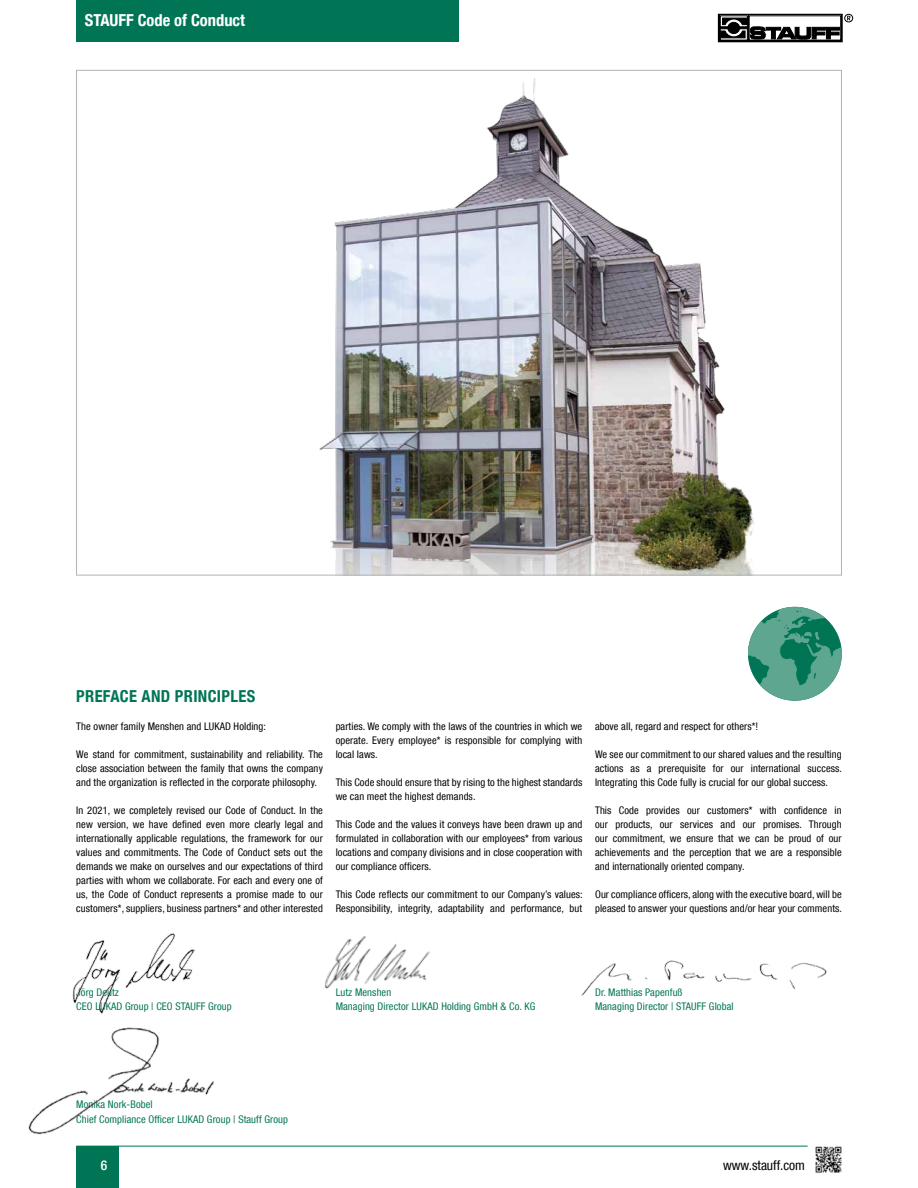
<style>
.page{position:relative;width:918px;height:1188px;background:#fff}
.page>*{position:absolute;margin:0;border:0;box-sizing:border-box;transform-origin:0 0}
.t1{font:700 condensed 16.5px "Helvetica Neue LT Com";letter-spacing:.02em;color:#007556}
.t2{font:700 condensed 16.5px "Helvetica Neue LT Com";color:#fff}
.t3{font:condensed 13.5px "Helvetica Neue LT Com";color:#000}
.t4{font:500 condensed 13.5px "Helvetica Neue LT Com";color:#fff}
.t5{font:condensed 10.5px/14.1px "Helvetica Neue LT Com";letter-spacing:.01em;color:#000;text-align:justify}
.t6{font:condensed 10.5px/14.1px "Helvetica Neue LT Com";letter-spacing:.01em;color:#007556}
</style>
<div class="page">
<div style="left:76px;top:0;width:383px;height:42px;background:#007556"></div>
<div style="left:718px;top:14px;width:124px;height:28px;border:1px solid #000"></div>
<svg style="left:722px;top:18px;width:23px;height:13px"></svg>
<div style="left:844px;top:14px;width:9px;height:8px;border:1px solid #000;border-radius:50%"></div>
<svg style="left:847px;top:16px;width:4px;height:4px"></svg>
<svg style="left:723px;top:18px;width:25px;height:7px"></svg>
<svg style="left:720px;top:31px;width:25px;height:7px"></svg>
<svg style="left:726px;top:20px;width:16px;height:16px"></svg>
<div style="left:726px;top:20px;width:16px;height:16px;border:1px solid #fff;border-radius:50%"></div>
<div style="left:728px;top:22px;width:12px;height:12px;background:#000;border-radius:50%"></div>
<div style="left:728px;top:22px;width:12px;height:12px;border:1px solid #000;border-radius:50%"></div>
<div style="left:720px;top:27px;width:29px;height:2px;background:#000;border:1px solid #000"></div>
<svg style="left:750px;top:27px;width:90px;height:13px"></svg>
<div style="left:76px;top:1146px;width:42px;height:42px;background:#007556"></div>
<hr style="left:76px;top:1146px;width:766px;height:1px;background:#007556">
<svg style="left:804px;top:1145px;width:38px;height:28px"></svg>
<img style="left:319px;top:78px;width:436px;height:495px">
<svg style="left:748px;top:607px;width:94px;height:94px"></svg>
<img style="left:72px;top:933px;width:123px;height:81px">
<img style="left:325px;top:936px;width:105px;height:53px">
<img style="left:28px;top:1027px;width:194px;height:123px">
<img style="left:581px;top:960px;width:246px;height:36px">
<h1 class="t2" style="left:85px;top:10px;width:162px">STAUFF Code of Conduct</h1>
<h1 class="t1" style="left:76px;top:686px;width:180px">PREFACE AND PRINCIPLES</h1>
<p class="t5" style="left:76px;top:719px;width:191px">The owner family Menshen and LUKAD Holding:</p>
<p class="t5" style="left:76px;top:747px;width:248px">We stand for commitment, sustainability and reliability. The close association between the family that owns the company and the organization is reflected in the corporate philosophy.</p>
<p class="t5" style="left:76px;top:803px;width:248px">In 2021, we completely revised our Code of Conduct. In the new version, we have defined even more clearly legal and internationally applicable regulations, the framework for our values and commitments. The Code of Conduct sets out the demands we make on ourselves and our expectations of third parties with whom we collaborate. For each and every one of us, the Code of Conduct represents a promise made to our customers*, suppliers, business partners* and other interested</p>
<p class="t5" style="left:336px;top:719px;width:248px">parties. We comply with the laws of the countries in which we operate. Every employee* is responsible for complying with local laws.</p>
<p class="t5" style="left:336px;top:775px;width:248px">This Code should ensure that by rising to the highest standards we can meet the highest demands.</p>
<p class="t5" style="left:336px;top:817px;width:248px">This Code and the values it conveys have been drawn up and formulated in collaboration with our employees* from various locations and company divisions and in close cooperation with our compliance officers.</p>
<p class="t5" style="left:336px;top:887px;width:249px">This Code reflects our commitment to our Company’s values:<br>Responsibility, integrity, adaptability and performance, but</p>
<p class="t5" style="left:595px;top:719px;width:165px">above all, regard and respect for others*!</p>
<p class="t5" style="left:595px;top:747px;width:248px">We see our commitment to our shared values and the resulting actions as a prerequisite for our international success.<br>Integrating this Code fully is crucial for our global success.</p>
<p class="t5" style="left:595px;top:803px;width:248px">This Code provides our customers* with confidence in our products, our services and our promises. Through our commitment, we ensure that we can be proud of our achievements and the perception that we are a responsible and internationally oriented company.</p>
<p class="t5" style="left:595px;top:887px;width:249px">Our compliance officers, along with the executive board, will be pleased to answer your questions and/or hear your comments.</p>
<p class="t6" style="left:76px;top:985px;width:157px">Jörg Deutz<br>CEO LUKAD Group | CEO STAUFF Group</p>
<p class="t6" style="left:336px;top:985px;width:201px">Lutz Menshen<br>Managing Director LUKAD Holding GmbH &amp; Co. KG</p>
<p class="t6" style="left:595px;top:985px;width:140px">Dr. Matthias Papenfuß<br>Managing Director | STAUFF Global</p>
<p class="t6" style="left:76px;top:1098px;width:213px">Monika Nork-Bobel<br>Chief Compliance Officer LUKAD Group | Stauff Group</p>
<p class="t4" style="left:101px;top:1157px;width:8px">6</p>
<p class="t3" style="left:723px;top:1157px;width:83px">www.stauff.com</p>
</div>
